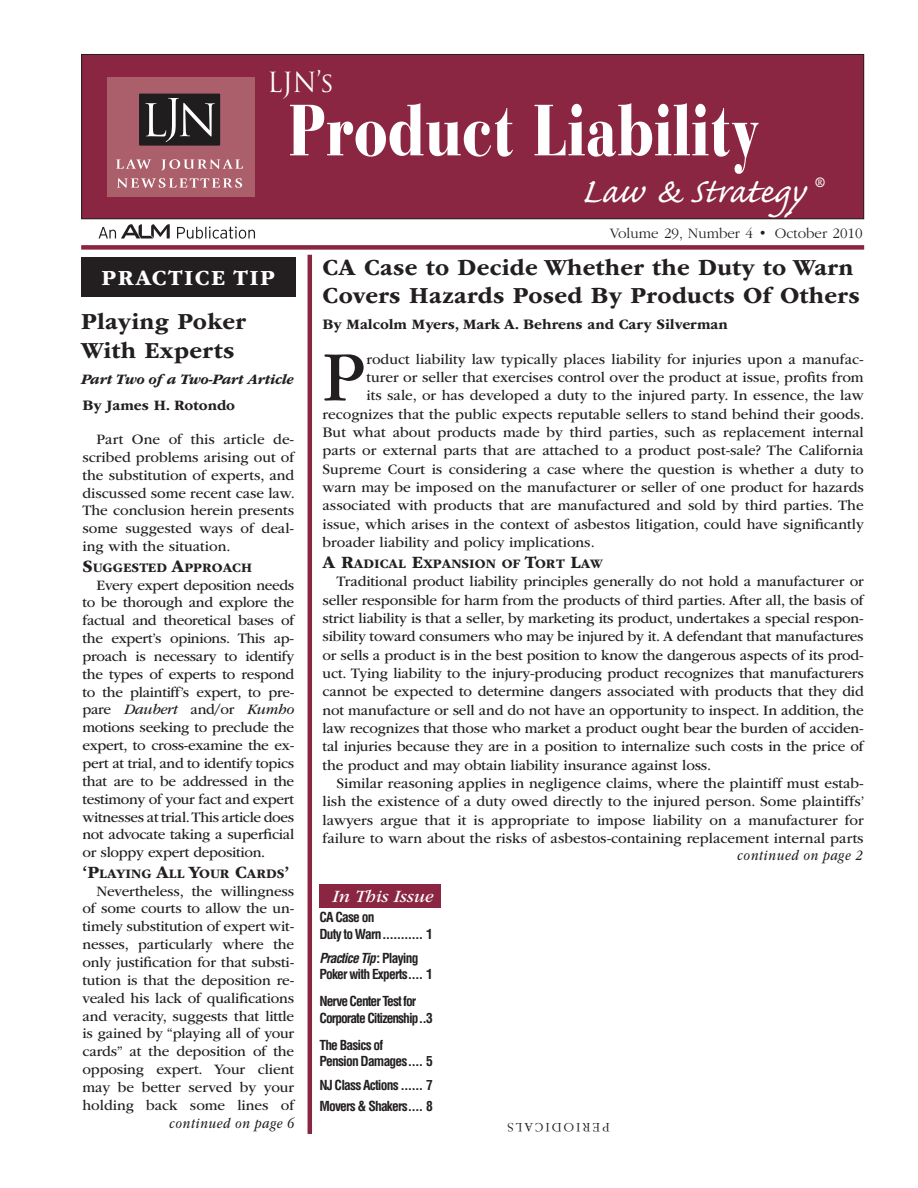
<style>
.page{position:relative;width:918px;height:1188px;background:#fff}
.page>*{position:absolute;margin:0;border:0;box-sizing:border-box;transform-origin:0 0}
.t1{font:73.8px "ITC Garamond Std";color:#231f20}
.t2{font:900 71.7px "Bauer Bodoni Std";color:#fff;scale:.78 1}
.t3{font:44.7px "Caflisch Script Pro";color:#fff;scale:1.06 1}
.t4{font:27px "Trajan Pro";color:#fff;scale:.93 1}
.t5{font:700 24px/28.5px "ITC Garamond Std";letter-spacing:.015em;color:#231f20}
.t6{font:700 22.5px "ITC Garamond Std";letter-spacing:.065em;color:#fff}
.t7{font:italic 18px "ITC Garamond Std";color:#fff}
.t8{font:15px/17.9px "ITC Garamond Std";color:#231f20;text-align:justify}
.t9{font:700 15px "ITC Garamond Std";color:#231f20}
.t10{font:italic 15px "ITC Garamond Std";letter-spacing:.05em;color:#231f20;scale:.82 1}
.t11{font:300 15px "ITC Garamond Std";color:#231f20}
.t12{font:italic 700 15px "ITC Garamond Std";letter-spacing:-.02em;color:#231f20}
.t13{font:700 condensed 13.5px/16.5px "Helvetica LT Std";letter-spacing:-.06em;color:#231f20}
.t14{font:700 13.5px "ITC Garamond Std";color:#231f20}
.t15{font:300 13.5px "ITC Garamond Std";letter-spacing:.15em;color:#231f20}
.t16{font:700 13.5px "Sabon LT Std";color:#fff;scale:.93 1}
.s1{font-size:18px}
.s2{font-style:italic}
</style>
<div class="page">
<div style="left:319px;top:884px;width:122px;height:24px;background:#8b2642"></div>
<hr style="left:308px;top:255px;width:4px;height:879px;background:#8b2642">
<div style="left:81px;top:245px;width:783px;height:5px;background:#8b2642"></div>
<div style="left:82px;top:54px;width:782px;height:165px;background:#8b2642"></div>
<div style="left:81px;top:54px;width:783px;height:165px;border:1px solid #231f20"></div>
<div style="left:107px;top:77px;width:148px;height:120px;background:#aa5f6b"></div>
<div style="left:139px;top:94px;width:81px;height:52px;background:#201d1e"></div>
<svg style="left:145px;top:98px;width:70px;height:44px"></svg>
<svg style="left:116px;top:159px;width:35px;height:10px"></svg>
<svg style="left:161px;top:159px;width:82px;height:11px"></svg>
<svg style="left:117px;top:178px;width:125px;height:10px"></svg>
<div style="left:81px;top:258px;width:215px;height:39px;background:#231f20"></div>
<svg style="left:177px;top:226px;width:78px;height:13px"></svg>
<svg style="left:99px;top:224px;width:71px;height:14px"></svg>
<h3 class="t4" style="left:267px;top:65px;width:73px">LJN’s</h3>
<h2 class="t2" style="left:289px;top:87px;width:605px">Product Liability</h2>
<h3 class="t3" style="left:581px;top:168px;width:212px">Law &amp; Strategy</h3>
<p class="t16" style="left:815px;top:174px;width:12px">®</p>
<p class="t11" style="left:610px;top:225px;width:254px">Volume 29, Number 4 • October 2010</p>
<h3 class="t6" style="left:102px;top:266px;width:34px">Prac</h3>
<h3 class="t6" style="left:168px;top:266px;width:107px">tice Tip</h3>
<h3 class="t5" style="left:323px;top:253px;width:539px">CA Case to Decide Whether the Duty to Warn<br>Covers Hazards Posed By Products Of Others</h3>
<h3 class="t5" style="left:81px;top:308px;width:167px">Playing Poker<br>With Experts</h3>
<p class="t12" style="left:81px;top:371px;width:214px">Part Two of a Two-Part Article</p>
<p class="t9" style="left:82px;top:397px;width:154px">By James H. Rotondo</p>
<p class="t8" style="left:82px;top:431px;width:214px;text-indent:14px">Part One of this article de&shy;scribed problems arising out of the substitution of experts, and discussed some recent case law.<br>The conclusion herein presents some suggested ways of deal&shy;ing with the situation.</p>
<p class="t14" style="left:82px;top:560px;width:171px"><span class="s1">S</span>UGGESTED <span class="s1">A</span>PPROACH</p>
<p class="t8" style="left:82px;top:576px;width:213px;text-indent:14px">Every expert deposition needs to be thorough and explore the factual and theoretical bases of the expert’s opinions. This ap&shy;proach is necessary to identify the types of experts to respond to the plaintiff’s expert, to pre&shy;pare <span class="s2">Daubert</span> and/or <span class="s2">Kumho </span>motions seeking to preclude the expert, to cross-examine the ex&shy;pert at trial, and to identify topics that are to be addressed in the testimony of your fact and expert witnesses at trial. This article does not advocate taking a superficial or sloppy expert deposition.</p>
<p class="t14" style="left:82px;top:866px;width:208px"><span class="s1">‘P</span>LAYING <span class="s1">A</span>LL <span class="s1">Y</span>OUR <span class="s1">C</span>ARDS<span class="s1">’</span></p>
<p class="t8" style="left:82px;top:882px;width:213px;text-indent:14px">Nevertheless, the willingness of some courts to allow the un&shy;timely substitution of expert wit&shy;nesses, particularly where the only justification for that substi&shy;tution is that the deposition re&shy;vealed his lack of qualifications and veracity, suggests that little is gained by “playing all of your cards” at the deposition of the opposing expert. Your client may be better served by your holding back some lines of</p>
<p class="t10" style="left:169px;top:1115px;width:154px">continued on page 6</p>
<p class="t9" style="left:323px;top:316px;width:407px">By Malcolm Myers, Mark A. Behrens and Cary Silverman</p>
<h1 class="t1" style="left:323px;top:337px;width:45px">P</h1>
<p class="t8" style="left:366px;top:350px;width:499px">roduct liability law typically places liability for injuries upon a manufac-</p>
<p class="t8" style="left:366px;top:369px;width:499px">turer or seller that exercises control over the product at issue, profits from</p>
<p class="t8" style="left:366px;top:387px;width:499px">its sale, or has developed a duty to the injured party. In essence, the law</p>
<p class="t8" style="left:323px;top:405px;width:543px">recognizes that the public expects reputable sellers to stand behind their goods.</p>
<p class="t8" style="left:323px;top:424px;width:543px">But what about products made by third parties, such as replacement internal</p>
<p class="t8" style="left:323px;top:442px;width:543px">parts or external parts that are attached to a product post-sale? The California</p>
<p class="t8" style="left:323px;top:460px;width:543px">Supreme Court is considering a case where the question is whether a duty to</p>
<p class="t8" style="left:323px;top:479px;width:543px">warn may be imposed on the manufacturer or seller of one product for hazards</p>
<p class="t8" style="left:323px;top:497px;width:543px">associated with products that are manufactured and sold by third parties. The</p>
<p class="t8" style="left:323px;top:515px;width:543px">issue, which arises in the context of asbestos litigation, could have significantly</p>
<p class="t8" style="left:323px;top:534px;width:274px">broader liability and policy implications.</p>
<p class="t14" style="left:323px;top:556px;width:282px"><span class="s1">A R</span>ADICAL <span class="s1">E</span>XPANSION OF <span class="s1">T</span>ORT <span class="s1">L</span>AW</p>
<p class="t8" style="left:323px;top:573px;width:543px;line-height:18.3px;text-indent:14px">Traditional product liability principles generally do not hold a manufacturer or seller responsible for harm from the products of third parties. After all, the basis of strict liability is that a seller, by marketing its product, undertakes a special respon&shy;sibility toward consumers who may be injured by it. A defendant that manufactures or sells a product is in the best position to know the dangerous aspects of its prod&shy;uct. Tying liability to the injury-producing product recognizes that manufacturers cannot be expected to determine dangers associated with products that they did not manufacture or sell and do not have an opportunity to inspect. In addition, the law recognizes that those who market a product ought bear the burden of acciden&shy;tal injuries because they are in a position to internalize such costs in the price of the product and may obtain liability insurance against loss.</p>
<p class="t8" style="left:323px;top:774px;width:543px;line-height:18.3px;text-indent:14px">Similar reasoning applies in negligence claims, where the plaintiff must estab&shy;lish the existence of a duty owed directly to the injured person. Some plaintiffs’ lawyers argue that it is appropriate to impose liability on a manufacturer for failure to warn about the risks of asbestos-containing replacement internal parts</p>
<p class="t7" style="left:332px;top:887px;width:102px">In This Issue</p>
<p class="t13" style="left:319px;top:909px;width:115px">CA Case on<br>Duty to Warn........... 1</p>
<p class="t13" style="left:319px;top:950px;width:115px"><span class="s2">Practice Tip</span>: Playing<br>Poker with Experts.... 1</p>
<p class="t13" style="left:319px;top:993px;width:115px">Nerve Center Test for<br>Corporate Citizenship..3</p>
<p class="t13" style="left:319px;top:1037px;width:115px">The Basics of<br>Pension Damages.... 5</p>
<p class="t13" style="left:319px;top:1075px;width:115px;line-height:21px">NJ Class Actions ...... 7<br>Movers &amp; Shakers.... 8</p>
<p class="t15" style="left:610px;top:1134px;width:104px;rotate:-180deg">PERIODICALS</p>
<p class="t10" style="left:737px;top:847px;width:154px">continued on page 2</p>
</div>
